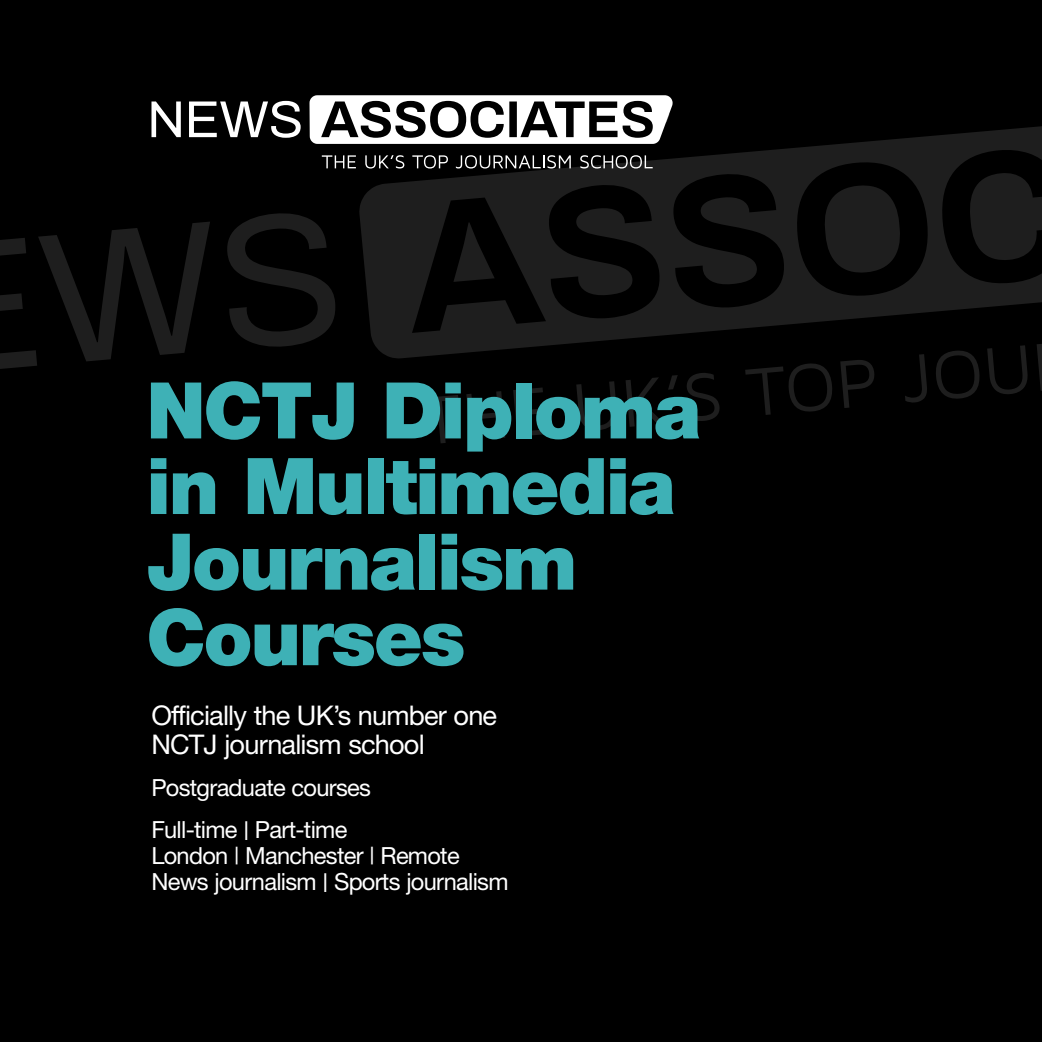
<style>
.page{position:relative;width:1042px;height:1042px;background:#000}
.page>*{position:absolute;margin:0;border:0;box-sizing:border-box;transform-origin:0 0}
.t1{font:900 78.23px/75.6px "Helvetica Neue";letter-spacing:-.03em;color:#3eb1b6}
.t2{font:27.12px/29.6px "Helvetica Neue";letter-spacing:-.03em;color:#fff}
.t3{font:23.62px/41.8px "Helvetica Neue";letter-spacing:-.03em;color:#fff}
.s1{font-weight:300;font-size:26.25px}
</style>
<div class="page">
<svg style="left:0;top:222px;width:210px;height:147px"></svg>
<svg style="left:227px;top:213px;width:108px;height:134px"></svg>
<svg style="left:359px;top:126px;width:683px;height:233px;fill:#1e1e1e"></svg>
<svg style="left:420px;top:395px;width:38px;height:48px"></svg>
<svg style="left:466px;top:391px;width:39px;height:50px"></svg>
<svg style="left:513px;top:387px;width:33px;height:50px"></svg>
<svg style="left:576px;top:381px;width:41px;height:49px"></svg>
<svg style="left:626px;top:375px;width:52px;height:52px"></svg>
<svg style="left:687px;top:373px;width:33px;height:48px"></svg>
<svg style="left:745px;top:363px;width:87px;height:52px"></svg>
<svg style="left:840px;top:360px;width:34px;height:48px"></svg>
<svg style="left:905px;top:354px;width:22px;height:49px"></svg>
<svg style="left:934px;top:349px;width:46px;height:50px"></svg>
<svg style="left:987px;top:345px;width:41px;height:49px"></svg>
<svg style="left:1036px;top:342px;width:6px;height:49px"></svg>
<svg style="left:151px;top:101px;width:30px;height:36px"></svg>
<svg style="left:189px;top:101px;width:112px;height:37px"></svg>
<svg style="left:309px;top:95px;width:364px;height:49px"></svg>
<svg style="left:322px;top:155px;width:34px;height:13px"></svg>
<svg style="left:365px;top:155px;width:39px;height:13px"></svg>
<svg style="left:412px;top:155px;width:36px;height:13px"></svg>
<svg style="left:456px;top:155px;width:115px;height:13px"></svg>
<svg style="left:580px;top:155px;width:73px;height:13px"></svg>
<h1 class="t1" style="left:146px;top:372px;width:556px">NCTJ Diploma in Multimedia<br>Journalism<br>Courses</h1>
<p class="t2" style="left:151px;top:700px;width:347px">Officially the UK’s number one<br>NCTJ journalism school</p>
<p class="t3" style="left:151px;top:766px;width:221px">Postgraduate courses<br>Full-time <span class="s1">I</span> Part-time</p>
<p class="t3" style="left:151px;top:842px;width:359px;line-height:26.1px">London | Manchester | Remote<br>News journalism <span class="s1">I</span> Sports journalism</p>
</div>
